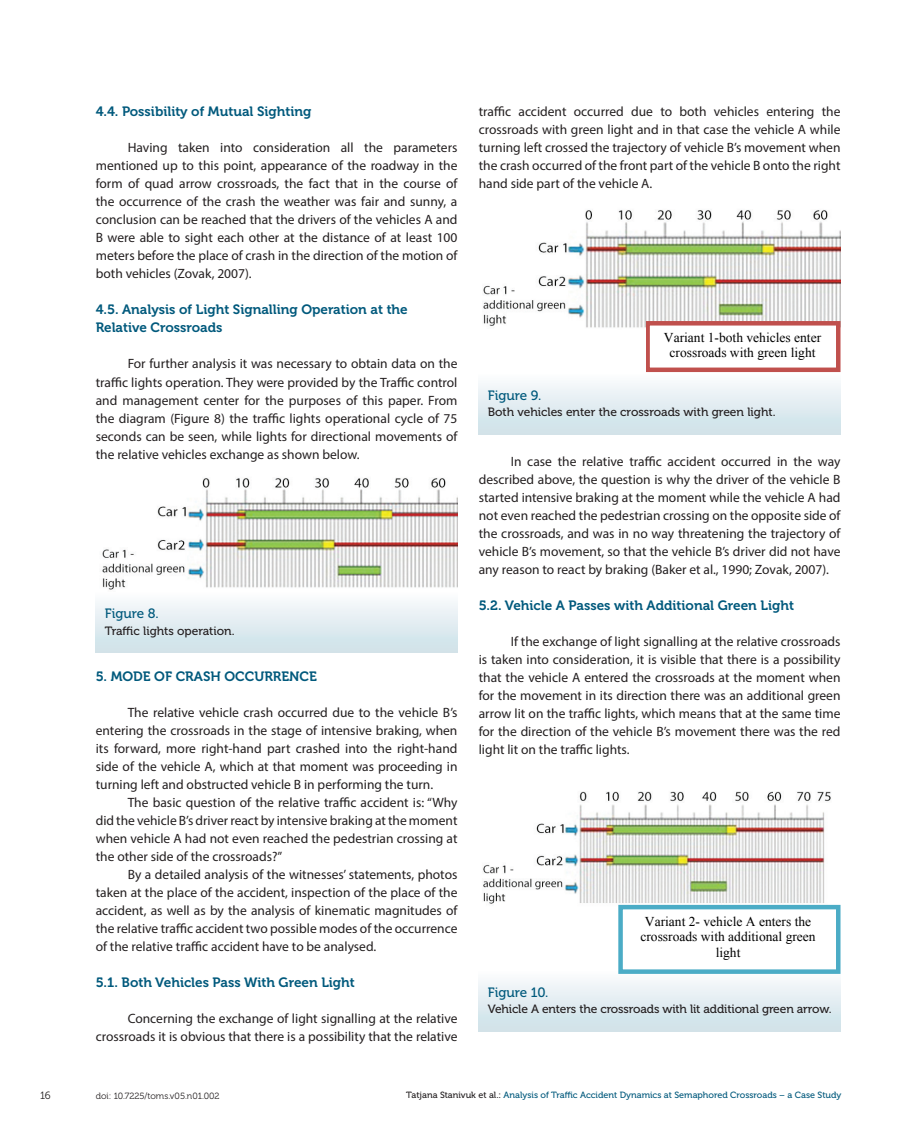
<style>
.page{position:relative;width:915px;height:1127px;background:#fff}
.page>*{position:absolute;margin:0;border:0;box-sizing:border-box;transform-origin:0 0}
.Body_text{font:13.5px/18px "Myriad Pro";color:#231f20;text-align:justify}
.podnaslov{font:13.5px/18px "Museo 700";color:#00597c}
.t1{font:13.5px/15px "Times New Roman";color:#000;text-align:center}
.Figure{font:13.5px "Museo 500";color:#00597c}
.Figure_naslov{font:12px "Museo 500";letter-spacing:-.01em;color:#231f20}
.t2{font:10.5px "Museo 300";color:#231f20}
.t3{font:9px "Museo 500";color:#00597c}
.t4{font:9px "Museo 300";color:#231f20}
.s1{color:#231f20}
</style>
<div class="page">
<img style="left:102px;top:478px;width:355px;height:112px">
<div style="left:96px;top:591px;width:361px;height:62px;background:linear-gradient(to bottom,#fdfcfe,#cde1e8)"></div>
<div style="left:478px;top:372px;width:362px;height:62px;background:linear-gradient(to bottom,#fdfdfe,#cde1e8)"></div>
<div style="left:478px;top:969px;width:362px;height:62px;background:linear-gradient(to bottom,#fdfdfe,#cde1e8)"></div>
<img style="left:483px;top:210px;width:357px;height:118px">
<svg style="left:646px;top:321px;width:194px;height:51px"></svg>
<img style="left:483px;top:791px;width:357px;height:114px">
<div style="left:618px;top:905px;width:222px;height:69px;border:4px solid #4bacc6"></div>
<p class="podnaslov" style="left:96px;top:103px;width:217px">4.4. Possibility of Mutual Sighting</p>
<p class="Body_text" style="left:96px;top:139px;width:363px;text-indent:32px">Having taken into consideration all the parameters mentioned up to this point, appearance of the roadway in the form of quad arrow crossroads, the fact that in the course of the occurrence of the crash the weather was fair and sunny, a conclusion can be reached that the drivers of the vehicles A and B were able to sight each other at the distance of at least 100 meters before the place of crash in the direction of the motion of both vehicles (Zovak, 2007).</p>
<p class="podnaslov" style="left:96px;top:301px;width:313px">4.5. Analysis of Light Signalling Operation at the<br>Relative Crossroads</p>
<p class="Body_text" style="left:96px;top:355px;width:363px;text-indent:32px">For further analysis it was necessary to obtain data on the traffic lights operation. They were provided by the Traffic control and management center for the purposes of this paper. From the diagram (Figure 8) the traffic lights operational cycle of 75 seconds can be seen, while lights for directional movements of the relative vehicles exchange as shown below.</p>
<p class="Figure" style="left:105px;top:606px;width:56px">Figure 8.</p>
<p class="Figure_naslov" style="left:105px;top:624px;width:131px">Traffic lights operation.</p>
<p class="podnaslov" style="left:96px;top:668px;width:223px">5. MODE OF CRASH OCCURRENCE</p>
<p class="Body_text" style="left:96px;top:703px;width:363px;text-indent:32px">The relative vehicle crash occurred due to the vehicle B’s entering the crossroads in the stage of intensive braking, when its forward, more right-hand part crashed into the right-hand side of the vehicle A, which at that moment was proceeding in turning left and obstructed vehicle B in performing the turn.</p>
<p class="Body_text" style="left:96px;top:793px;width:363px;text-indent:32px">The basic question of the relative traffic accident is: “Why did the vehicle B’s driver react by intensive braking at the moment when vehicle A had not even reached the pedestrian crossing at the other side of the crossroads?”</p>
<p class="Body_text" style="left:96px;top:865px;width:363px;text-indent:32px">By a detailed analysis of the witnesses’ statements, photos taken at the place of the accident, inspection of the place of the accident, as well as by the analysis of kinematic magnitudes of the relative traffic accident two possible modes of the occurrence of the relative traffic accident have to be analysed.</p>
<p class="podnaslov" style="left:96px;top:974px;width:260px">5.1. Both Vehicles Pass With Green Light</p>
<p class="Body_text" style="left:96px;top:1009px;width:363px;text-align:right">Concerning the exchange of light signalling at the relative crossroads it is obvious that there is a possibility that the relative</p>
<p class="Body_text" style="left:478px;top:103px;width:363px">traffic accident occurred due to both vehicles entering the crossroads with green light and in that case the vehicle A while turning left crossed the trajectory of vehicle B’s movement when the crash occurred of the front part of the vehicle B onto the right hand side part of the vehicle A.</p>
<p class="t1" style="left:663px;top:330px;width:159px">Variant 1-both vehicles enter crossroads with green light</p>
<p class="Figure" style="left:487px;top:388px;width:55px">Figure 9.</p>
<p class="Figure_naslov" style="left:487px;top:405px;width:289px">Both vehicles enter the crossroads with green light.</p>
<p class="Body_text" style="left:478px;top:452px;width:363px;text-indent:32px">In case the relative traffic accident occurred in the way described above, the question is why the driver of the vehicle B started intensive braking at the moment while the vehicle A had not even reached the pedestrian crossing on the opposite side of the crossroads, and was in no way threatening the trajectory of vehicle B’s movement, so that the vehicle B’s driver did not have any reason to react by braking (Baker et al., 1990; Zovak, 2007).</p>
<p class="podnaslov" style="left:478px;top:596px;width:317px">5.2. Vehicle A Passes with Additional Green Light</p>
<p class="Body_text" style="left:478px;top:632px;width:363px;text-indent:32px">If the exchange of light signalling at the relative crossroads is taken into consideration, it is visible that there is a possibility that the vehicle A entered the crossroads at the moment when for the movement in its direction there was an additional green arrow lit on the traffic lights, which means that at the same time for the direction of the vehicle B’s movement there was the red light lit on the traffic lights.</p>
<p class="t1" style="left:640px;top:913px;width:177px">Variant 2- vehicle A enters the crossroads with additional green</p>
<p class="t1" style="left:715px;top:945px;width:26px">light</p>
<p class="Figure" style="left:487px;top:985px;width:62px">Figure 10.</p>
<p class="Figure_naslov" style="left:487px;top:1003px;width:345px">Vehicle A enters the crossroads with lit additional green arrow.</p>
<p class="t2" style="left:40px;top:1090px;width:12px">16</p>
<p class="t4" style="left:96px;top:1091px;width:125px">doi: 10.7225/toms.v05.n01.002</p>
<p class="t3" style="left:406px;top:1090px;width:436px"><span class="s1">Tatjana Stanivuk et al.:</span> Analysis of Traffic Accident Dynamics at Semaphored Crossroads – a Case Study</p>
</div>
